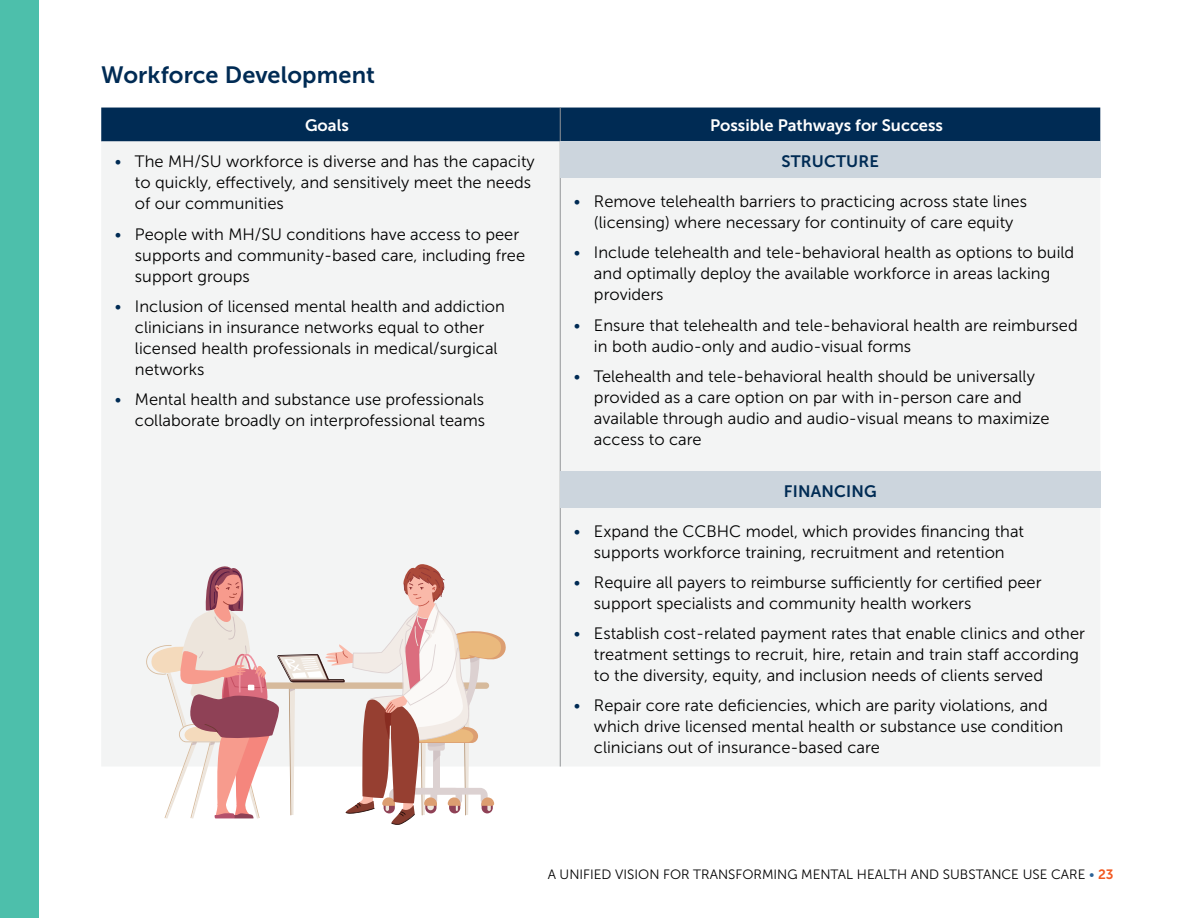
<style>
.page{position:relative;width:1188px;height:918px;background:#fff}
.page>*{position:absolute;margin:0;border:0;box-sizing:border-box;transform-origin:0 0}
.t1{font:23.55px "Museo Sans 700";letter-spacing:.005em;color:#002b54}
.t2{font:16.5px/21px "Museo Sans 300";color:#000}
.t3{font:16.5px "Museo Sans 700";color:#fff}
.t4{font:16.5px "Museo Sans 700";letter-spacing:.01em;color:#002b54}
.t5{font:13.5px "Museo Sans 300";color:#000}
.s1{color:#002b54}
.s2{color:#2b6196}
.s3{font-family:"Museo Sans 700";color:#f25921}
</style>
<div class="page">
<div style="left:0;top:0;width:39px;height:918px;background:#4dbfab"></div>
<div style="left:101px;top:108px;width:999px;height:34px;background:#002b54"></div>
<div style="left:102px;top:142px;width:998px;height:625px;background:#f3f4f4"></div>
<hr style="left:560px;top:108px;width:1px;height:34px;background:#939598">
<hr style="left:560px;top:142px;width:1px;height:625px;background:#939598">
<div style="left:560px;top:142px;width:540px;height:36px;background:#ccd5dd"></div>
<div style="left:560px;top:471px;width:540px;height:36px;background:#ccd5dd"></div>
<svg style="left:146px;top:563px;width:362px;height:262px"></svg>
<h1 class="t1" style="left:101px;top:62px;width:275px">Workforce Development</h1>
<p class="t3" style="left:305px;top:116px;width:45px">Goals</p>
<p class="t3" style="left:710px;top:116px;width:235px">Possible Pathways for Success</p>
<p class="t2" style="left:135px;top:151px;width:401px;text-indent:-20px"><span class="s1">•</span> The MH/SU workforce is diverse and has the capacity to quickly, effectively, and sensitively meet the needs of our communities</p>
<p class="t2" style="left:135px;top:224px;width:392px;text-indent:-20px"><span class="s1">•</span> People with MH/SU conditions have access to peer supports and community-based care, including free support groups</p>
<p class="t2" style="left:135px;top:296px;width:371px;text-indent:-20px"><span class="s1">•</span> Inclusion of licensed mental health and addiction clinicians in insurance networks equal to other licensed health professionals in medical/surgical networks</p>
<p class="t2" style="left:115px;top:389px;width:372px;text-align:right"><span class="s1">•</span> Mental health and substance use professionals collaborate broadly on interprofessional teams</p>
<p class="t4" style="left:782px;top:153px;width:99px">STRUCTURE</p>
<p class="t2" style="left:574px;top:191px;width:455px;text-align:center"><span class="s1">•</span> Remove telehealth barriers to practicing across state lines (licensing) where necessary for continuity of care equity</p>
<p class="t2" style="left:594px;top:242px;width:482px;text-indent:-20px"><span class="s1">•</span> Include telehealth and tele-behavioral health as options to build and optimally deploy the available workforce in areas lacking providers</p>
<p class="t2" style="left:594px;top:315px;width:485px;text-indent:-20px"><span class="s1">•</span> Ensure that telehealth and tele-behavioral health are reimbursed in both audio-only and audio-visual forms</p>
<p class="t2" style="left:594px;top:366px;width:457px;text-indent:-20px"><span class="s1">•</span> Telehealth and tele-behavioral health should be universally provided as a care option on par with in-person care and available through audio and audio-visual means to maximize access to care</p>
<p class="t4" style="left:784px;top:482px;width:94px">FINANCING</p>
<p class="t2" style="left:574px;top:520px;width:452px;text-align:center"><span class="s1">•</span> Expand the CCBHC model, which provides financing that supports workforce training, recruitment and retention</p>
<p class="t2" style="left:594px;top:572px;width:449px;text-indent:-20px"><span class="s1">•</span> Require all payers to reimburse sufficiently for certified peer support specialists and community health workers</p>
<p class="t2" style="left:594px;top:623px;width:493px;text-indent:-20px"><span class="s1">•</span> Establish cost-related payment rates that enable clinics and other treatment settings to recruit, hire, retain and train staff according to the diversity, equity, and inclusion needs of clients served</p>
<p class="t2" style="left:594px;top:695px;width:471px;text-indent:-20px"><span class="s1">•</span> Repair core rate deficiencies, which are parity violations, and which drive licensed mental health or substance use condition clinicians out of insurance-based care</p>
<p class="t5" style="left:548px;top:867px;width:567px">A UNIFIED VISION FOR TRANSFORMING MENTAL HEALTH AND SUBSTANCE USE CARE <span class="s2">•</span> <span class="s3">23</span></p>
</div>
